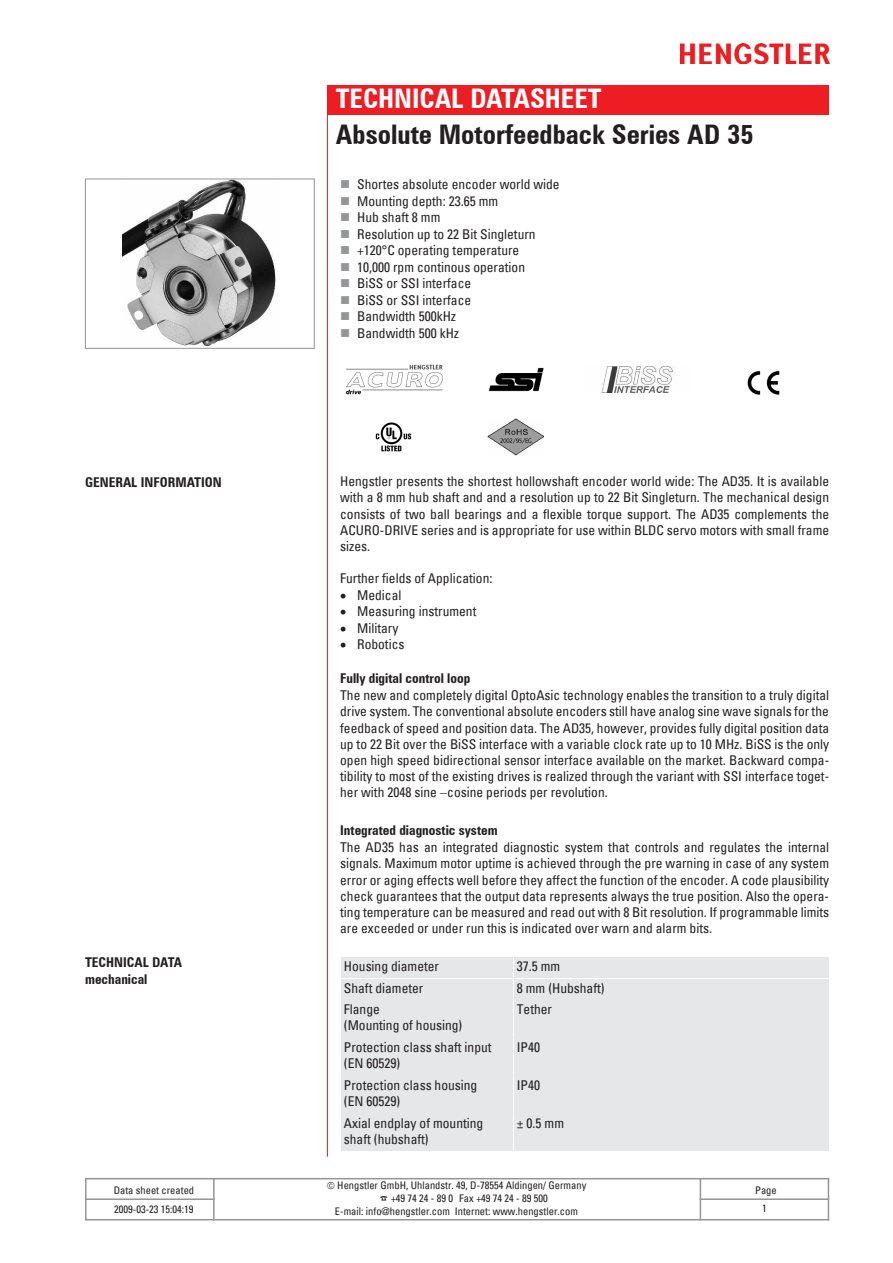
<style>
.page{position:relative;width:893px;height:1263px;background:#fff}
.page>*{position:absolute;margin:0;border:0;box-sizing:border-box;transform-origin:0 0}
.t1{font:700 condensed 27px "Zurich BT";color:#231f20}
.t2{font:700 condensed 27px "Zurich BT";color:#fff}
.t3{font:condensed 13.5px/16.2px "Univers";color:#231f20}
.t4{font:700 condensed 13.5px/16.2px "Zurich BT";color:#231f20}
.t5{font:condensed 10.5px/19px "Univers";color:#231f20}
.s1{color:#939598}
</style>
<div class="page">
<svg style="left:680px;top:63px;width:149px;height:1px"></svg>
<img style="left:680px;top:43px;width:149px;height:20px">
<hr style="left:85px;top:1178px;width:2px;height:42px;background:#939598">
<hr style="left:213px;top:1178px;width:2px;height:42px;background:#939598">
<hr style="left:700px;top:1178px;width:1px;height:42px;background:#939598">
<hr style="left:828px;top:1178px;width:1px;height:42px;background:#939598">
<hr style="left:85px;top:1178px;width:744px;height:1px;background:#939598">
<hr style="left:85px;top:1198px;width:130px;height:2px;background:#939598">
<hr style="left:700px;top:1198px;width:129px;height:2px;background:#939598">
<hr style="left:85px;top:1219px;width:744px;height:1px;background:#939598">
<div style="left:327px;top:85px;width:502px;height:30px;background:#ee1d23"></div>
<hr style="left:327px;top:85px;width:1px;height:1072px;background:#ee1d23">
<img style="left:123px;top:181px;width:153px;height:166px">
<div style="left:85px;top:179px;width:230px;height:170px;border:1px solid #939598"></div>
<img style="left:345px;top:364px;width:98px;height:31px">
<img style="left:488px;top:367px;width:56px;height:25px">
<img style="left:601px;top:366px;width:72px;height:27px">
<img style="left:747px;top:370px;width:33px;height:25px">
<img style="left:375px;top:422px;width:37px;height:30px">
<img style="left:487px;top:419px;width:57px;height:36px">
<div style="left:341px;top:957px;width:172px;height:21px;background:#e6e7e9"></div>
<div style="left:513px;top:957px;width:315px;height:21px;background:#e6e7e9"></div>
<div style="left:341px;top:979px;width:172px;height:20px;background:#e6e7e9"></div>
<div style="left:513px;top:979px;width:315px;height:20px;background:#e6e7e9"></div>
<svg style="left:513px;top:957px;width:1px;height:42px"></svg>
<div style="left:341px;top:1000px;width:172px;height:37px;background:#e6e7e9"></div>
<div style="left:513px;top:1000px;width:315px;height:37px;background:#e6e7e9"></div>
<hr style="left:513px;top:1000px;width:1px;height:37px;background:#fff">
<div style="left:341px;top:1038px;width:172px;height:37px;background:#e6e7e9"></div>
<div style="left:513px;top:1038px;width:315px;height:37px;background:#e6e7e9"></div>
<hr style="left:513px;top:1038px;width:1px;height:37px;background:#fff">
<div style="left:341px;top:1076px;width:172px;height:37px;background:#e6e7e9"></div>
<div style="left:513px;top:1076px;width:315px;height:37px;background:#e6e7e9"></div>
<hr style="left:513px;top:1076px;width:1px;height:37px;background:#fff">
<div style="left:341px;top:1113px;width:172px;height:38px;background:#e6e7e9"></div>
<div style="left:513px;top:1113px;width:315px;height:38px;background:#e6e7e9"></div>
<hr style="left:513px;top:1113px;width:1px;height:38px;background:#fff">
<h1 class="t2" style="left:336px;top:82px;width:267px">TECHNICAL DATASHEET</h1>
<h1 class="t1" style="left:336px;top:118px;width:419px">Absolute Motorfeedback Series AD 35</h1>
<p class="t3" style="left:340px;top:176px;width:221px"><span class="s1">■</span> Shortes absolute encoder world wide</p>
<p class="t3" style="left:340px;top:192px;width:159px"><span class="s1">■</span> Mounting depth: 23.65 mm</p>
<p class="t3" style="left:340px;top:209px;width:102px"><span class="s1">■</span> Hub shaft 8 mm</p>
<p class="t3" style="left:340px;top:225px;width:197px"><span class="s1">■</span> Resolution up to 22 Bit Singleturn</p>
<p class="t3" style="left:340px;top:242px;width:181px"><span class="s1">■</span> +120°C operating temperature</p>
<p class="t3" style="left:340px;top:258px;width:186px"><span class="s1">■</span> 10,000 rpm continous operation</p>
<p class="t3" style="left:340px;top:275px;width:133px"><span class="s1">■</span> BiSS or SSI interface</p>
<p class="t3" style="left:340px;top:291px;width:133px"><span class="s1">■</span> BiSS or SSI interface</p>
<p class="t3" style="left:340px;top:308px;width:117px"><span class="s1">■</span> Bandwidth 500kHz</p>
<p class="t3" style="left:340px;top:324px;width:120px"><span class="s1">■</span> Bandwidth 500 kHz</p>
<p class="t4" style="left:85px;top:474px;width:138px">GENERAL INFORMATION</p>
<p class="t3" style="left:340px;top:473px;width:490px;text-align:justify">Hengstler presents the shortest hollowshaft encoder world wide: The AD35. It is available with a 8 mm hub shaft and and a resolution up to 22 Bit Singleturn. The mechanical design consists of two ball bearings and a flexible torque support. The AD35 complements the ACURO-DRIVE series and is appropriate for use within BLDC servo motors with small frame sizes.</p>
<p class="t3" style="left:340px;top:570px;width:154px">Further fields of Application:</p>
<p class="t3" style="left:340px;top:587px;width:63px">• Medical</p>
<p class="t3" style="left:340px;top:603px;width:138px">• Measuring instrument</p>
<p class="t3" style="left:340px;top:620px;width:60px">• Military</p>
<p class="t3" style="left:340px;top:636px;width:66px">• Robotics</p>
<p class="t4" style="left:340px;top:670px;width:132px">Fully digital control loop</p>
<p class="t3" style="left:340px;top:687px;width:491px;text-align:justify">The new and completely digital OptoAsic technology enables the transition to a truly digital drive system. The conventional absolute encoders still have analog sine wave signals for the feedback of speed and position data. The AD35, however, provides fully digital position data up to 22 Bit over the BiSS interface with a variable clock rate up to 10 MHz. BiSS is the only open high speed bidirectional sensor interface available on the market. Backward compa&shy;tibility to most of the existing drives is realized through the variant with SSI interface toget&shy;her with 2048 sine cosine periods per revolution.</p>
<p class="t4" style="left:340px;top:822px;width:159px">Integrated diagnostic system</p>
<p class="t3" style="left:340px;top:839px;width:491px;text-align:justify">The AD35 has an integrated diagnostic system that controls and regulates the internal signals. Maximum motor uptime is achieved through the pre warning in case of any system error or aging effects well before they affect the function of the encoder. A code plausibility check guarantees that the output data represents always the true position. Also the opera&shy;ting temperature can be measured and read out with 8 Bit resolution. If programmable limits are exceeded or under run this is indicated over warn and alarm bits.</p>
<p class="t4" style="left:85px;top:954px;width:99px">TECHNICAL DATA mechanical</p>
<p class="t3" style="left:344px;top:958px;width:97px">Housing diameter</p>
<p class="t3" style="left:517px;top:958px;width:45px">37.5 mm</p>
<p class="t3" style="left:344px;top:979px;width:81px">Shaft diameter</p>
<p class="t3" style="left:517px;top:979px;width:89px">8 mm (Hubshaft)</p>
<p class="t3" style="left:344px;top:1001px;width:120px">Flange<br>(Mounting of housing)</p>
<p class="t3" style="left:517px;top:1001px;width:37px">Tether</p>
<p class="t3" style="left:344px;top:1039px;width:149px">Protection class shaft input (EN 60529)</p>
<p class="t3" style="left:517px;top:1039px;width:25px">IP40</p>
<p class="t3" style="left:344px;top:1077px;width:135px">Protection class housing (EN 60529)</p>
<p class="t3" style="left:517px;top:1077px;width:25px">IP40</p>
<p class="t3" style="left:344px;top:1114px;width:141px">Axial endplay of mounting shaft (hubshaft)</p>
<p class="t3" style="left:517px;top:1114px;width:49px">± 0.5 mm</p>
<p class="t5" style="left:337px;top:1176px;width:250px">Hengstler GmbH, Uhlandstr. 49, D-78554 Aldingen/ Germany</p>
<p class="t5" style="left:380px;top:1188px;width:169px">☎ +49 74 24 - 89 0 Fax +49 74 24 - 89 500</p>
<p class="t5" style="left:335px;top:1201px;width:244px">E-mail: info@hengstler.com Internet: www.hengstler.com</p>
<p class="t5" style="left:762px;top:1199px;width:6px">1</p>
<p class="t5" style="left:114px;top:1180px;width:82px">Data sheet created<br>2009-03-23 15:04:19</p>
<p class="t5" style="left:755px;top:1180px;width:23px">Page</p>
</div>
